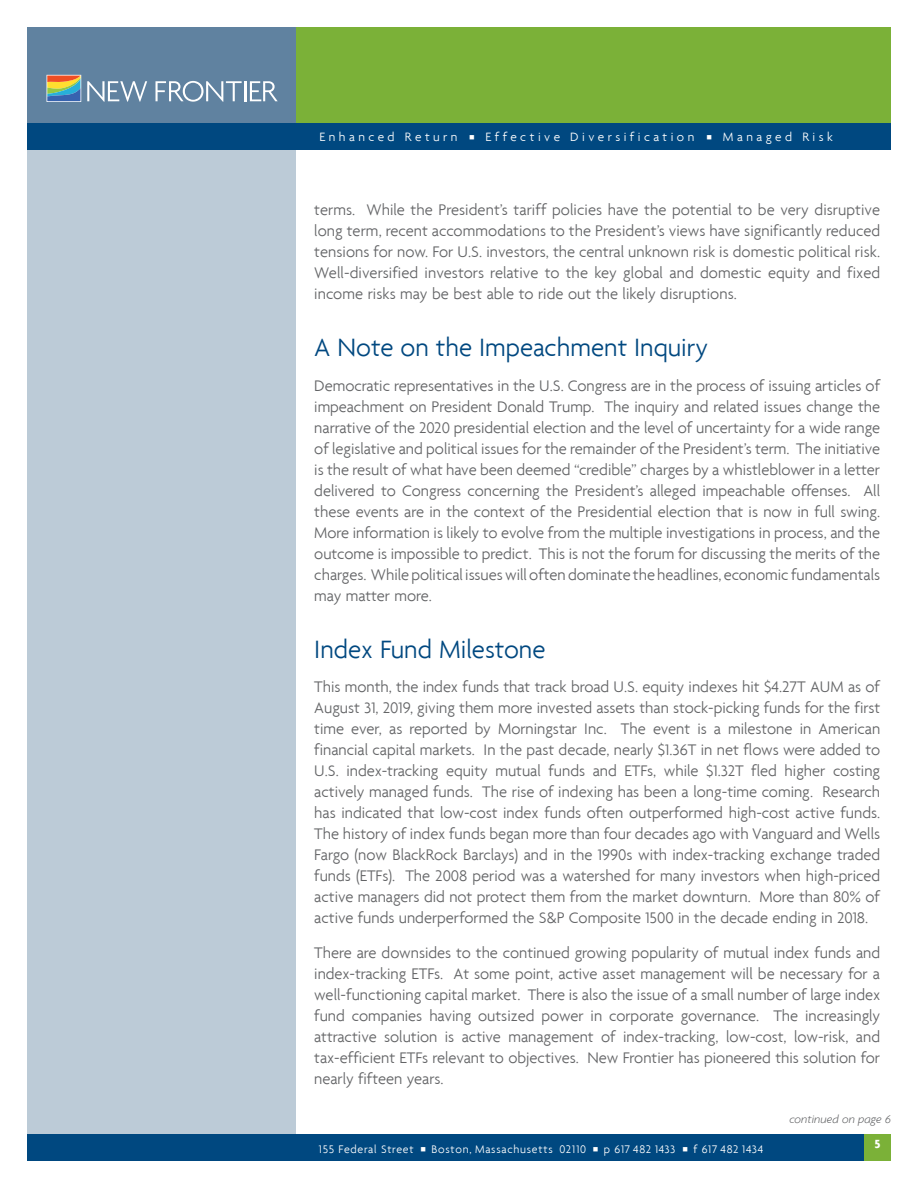
<style>
.page{position:relative;width:918px;height:1188px;background:#fff}
.page>*{position:absolute;margin:0;border:0;box-sizing:border-box;transform-origin:0 0}
.t1{font:300 27px "Agenda";color:#004880}
.t2{font:300 16.5px/21px "Agenda";color:#636466;text-align:justify}
.t3{font:300 13.05px "Agenda";letter-spacing:.265em;color:#fff}
.t4{font:700 12.75px "Agenda";color:#fff}
.t5{font:italic 300 12px "Agenda";letter-spacing:.005em;color:#636466}
.t6{font:300 11.85px "Agenda";letter-spacing:.065em;color:#fff}
</style>
<div class="page">
<div style="left:27px;top:27px;width:864px;height:108px;background:#7bb138"></div>
<div style="left:27px;top:27px;width:268px;height:108px;background:#6082a0"></div>
<div style="left:47px;top:75px;width:34px;height:27px;border:1px solid #fff"></div>
<svg style="left:87px;top:81px;width:60px;height:21px"></svg>
<svg style="left:156px;top:81px;width:86px;height:21px"></svg>
<hr style="left:244px;top:81px;width:2px;height:20px;background:#fff">
<svg style="left:250px;top:81px;width:28px;height:20px"></svg>
<svg style="left:47px;top:76px;width:33px;height:25px"></svg>
<div style="left:27px;top:123px;width:268px;height:1038px;background:#bccbd7"></div>
<div style="left:27px;top:1134px;width:864px;height:27px;background:#004880"></div>
<div style="left:27px;top:123px;width:864px;height:27px;background:#004880"></div>
<div style="left:864px;top:1134px;width:27px;height:27px;background:#7bb138"></div>
<p class="t3" style="left:319px;top:129px;width:140px">Enhanced Return</p>
<p class="t3" style="left:485px;top:129px;width:210px">Effective Diversification</p>
<p class="t3" style="left:723px;top:129px;width:111px">Managed Risk</p>
<p class="t2" style="left:314px;top:199px;width:567px">terms. While the President’s tariff policies have the potential to be very disruptive long term, recent accommodations to the President’s views have significantly reduced tensions for now. For U.S. investors, the central unknown risk is domestic political risk.<br>Well-diversified investors relative to the key global and domestic equity and fixed income risks may be best able to ride out the likely disruptions.</p>
<h1 class="t1" style="left:314px;top:332px;width:395px">A Note on the Impeachment Inquiry</h1>
<p class="t2" style="left:314px;top:375px;width:567px">Democratic representatives in the U.S. Congress are in the process of issuing articles of impeachment on President Donald Trump. The inquiry and related issues change the narrative of the 2020 presidential election and the level of uncertainty for a wide range of legislative and political issues for the remainder of the President’s term. The initiative is the result of what have been deemed “credible” charges by a whistleblower in a letter delivered to Congress concerning the President’s alleged impeachable offenses. All these events are in the context of the Presidential election that is now in full swing.<br>More information is likely to evolve from the multiple investigations in process, and the outcome is impossible to predict. This is not the forum for discussing the merits of the charges. While political issues will often dominate the headlines, economic fundamentals may matter more.</p>
<h1 class="t1" style="left:314px;top:633px;width:233px">Index Fund Milestone</h1>
<p class="t2" style="left:314px;top:676px;width:567px">This month, the index funds that track broad U.S. equity indexes hit $4.27T AUM as of August 31, 2019, giving them more invested assets than stock-picking funds for the first time ever, as reported by Morningstar Inc. The event is a milestone in American financial capital markets. In the past decade, nearly $1.36T in net flows were added to U.S. index-tracking equity mutual funds and ETFs, while $1.32T fled higher costing actively managed funds. The rise of indexing has been a long-time coming. Research has indicated that low-cost index funds often outperformed high-cost active funds.<br>The history of index funds began more than four decades ago with Vanguard and Wells Fargo (now BlackRock Barclays) and in the 1990s with index-tracking exchange traded funds (ETFs). The 2008 period was a watershed for many investors when high-priced active managers did not protect them from the market downturn. More than 80% of active funds underperformed the S&amp;P Composite 1500 in the decade ending in 2018.</p>
<p class="t2" style="left:314px;top:942px;width:567px">There are downsides to the continued growing popularity of mutual index funds and index-tracking ETFs. At some point, active asset management will be necessary for a well-functioning capital market. There is also the issue of a small number of large index fund companies having outsized power in corporate governance. The increasingly attractive solution is active management of index-tracking, low-cost, low-risk, and tax-efficient ETFs relevant to objectives. New Frontier has pioneered this solution for nearly fifteen years.</p>
<p class="t6" style="left:319px;top:1142px;width:96px">155 Federal Street</p>
<p class="t6" style="left:432px;top:1142px;width:156px">Boston, Massachusetts 02110</p>
<p class="t6" style="left:604px;top:1142px;width:73px">p 617 482 1433</p>
<p class="t6" style="left:694px;top:1142px;width:71px">f 617 482 1434</p>
<p class="t5" style="left:789px;top:1112px;width:103px">continued on page 6</p>
<p class="t4" style="left:875px;top:1136px;width:7px">5</p>
</div>
